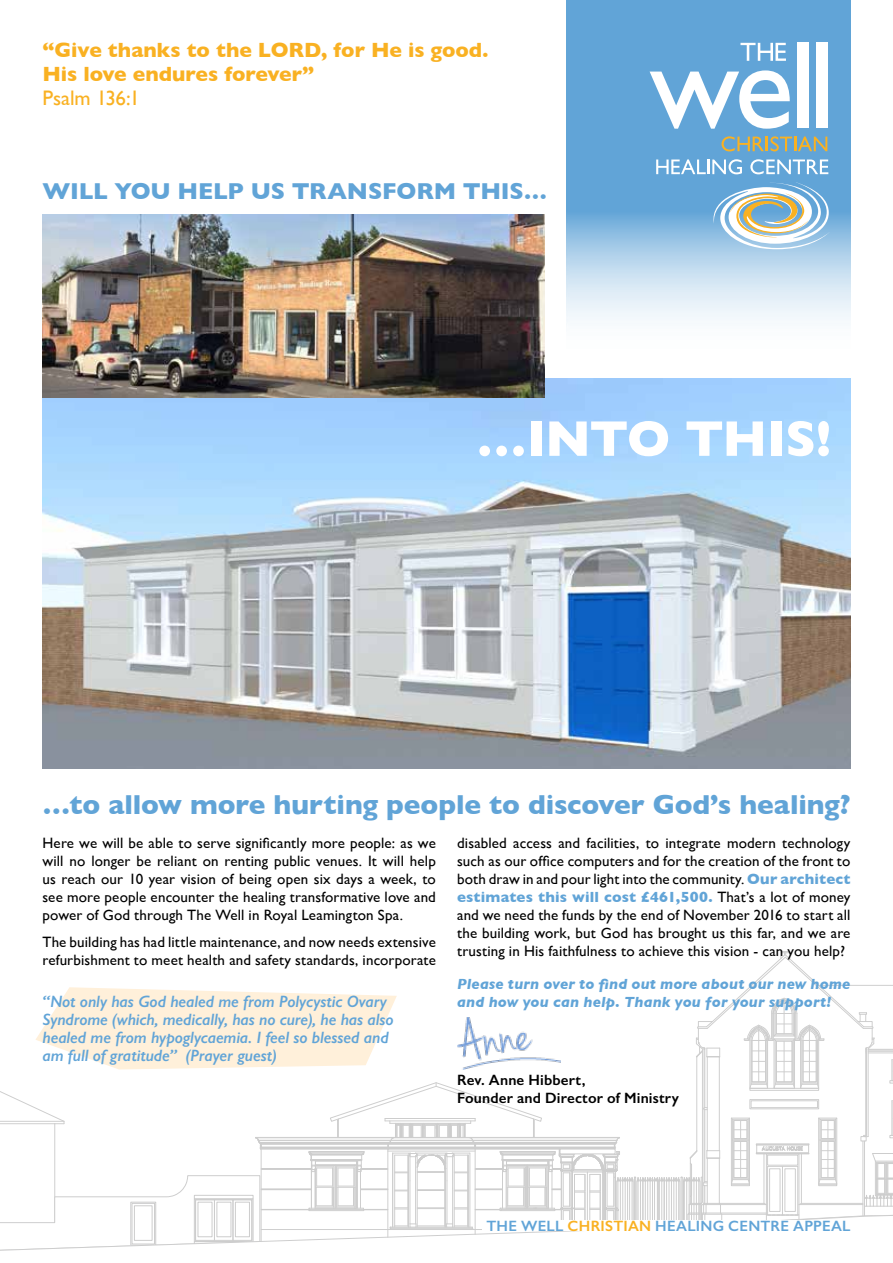
<style>
.page{position:relative;width:893px;height:1263px;background:#fff}
.page>*{position:absolute;margin:0;border:0;box-sizing:border-box;transform-origin:0 0}
.t1{font:700 50.85px "Gill Sans";letter-spacing:-.02em;color:#fff}
.t2{font:700 27.9px "Gill Sans";letter-spacing:-.005em;color:#61a4d7}
.t3{font:700 23.4px "Gill Sans";letter-spacing:-.01em;color:#61a4d7}
.t4{font:700 21px/24px "Gill Sans";letter-spacing:-.005em;color:#f9b122}
.t5{font:21px "Gill Sans";letter-spacing:-.005em;color:#f9b122}
.t6{font:italic 600 16.5px/18px "Gill Sans";letter-spacing:-.01em;color:#61a4d7}
.t7{font:15px/18px "Gill Sans";letter-spacing:.01em;color:#000;text-align:justify}
.t8{font:italic 700 15px/18px "Gill Sans";letter-spacing:.01em;color:#61a4d7}
.t9{font:600 15px/18px "Gill Sans";letter-spacing:.01em;color:#000}
.t10{font:600 15px "Gill Sans";letter-spacing:.015em;color:#61a4d7}
.s1{font-weight:700;color:#61a4d7}
.s2{color:#f9b122}
</style>
<div class="page">
<svg style="left:566px;top:0;width:284px;height:322px;fill:#61a4d7"></svg>
<svg style="left:709px;top:182px;width:121px;height:67px"></svg>
<svg style="left:650px;top:70px;width:140px;height:59px"></svg>
<div style="left:797px;top:43px;width:11px;height:85px;background:#fff"></div>
<div style="left:817px;top:43px;width:11px;height:85px;background:#fff"></div>
<svg style="left:721px;top:136px;width:106px;height:15px"></svg>
<svg style="left:656px;top:159px;width:50px;height:15px"></svg>
<hr style="left:707px;top:160px;width:3px;height:14px;background:#fff">
<svg style="left:712px;top:159px;width:30px;height:15px"></svg>
<svg style="left:750px;top:159px;width:78px;height:15px"></svg>
<svg style="left:740px;top:43px;width:46px;height:18px"></svg>
<img style="left:43px;top:378px;width:807px;height:391px">
<img style="left:43px;top:215px;width:501px;height:183px">
<svg style="left:0;top:951px;width:893px;height:300px"></svg>
<h3 class="t4" style="left:43px;top:37px;width:447px">“Give thanks to the LORD, for He is good.<br>His love endures forever”</h3>
<h3 class="t5" style="left:43px;top:85px;width:99px">Psalm 136:1</h3>
<h3 class="t3" style="left:43px;top:172px;width:506px">WILL YOU HELP US TRANSFORM THIS…</h3>
<h1 class="t1" style="left:476px;top:398px;width:356px">…INTO THIS!</h1>
<h2 class="t2" style="left:43px;top:783px;width:809px">…to allow more hurting people to discover God’s healing?</h2>
<p class="t7" style="left:43px;top:834px;width:395px">Here we will be able to serve significantly more people: as we will no longer be reliant on renting public venues. It will help us reach our 10 year vision of being open six days a week, to see more people encounter the healing transformative love and power of God through The Well in Royal Leamington Spa.</p>
<p class="t7" style="left:43px;top:932px;width:395px">The building has had little maintenance, and now needs extensive refurbishment to meet health and safety standards, incorporate</p>
<p class="t6" style="left:43px;top:992px;width:353px">“Not only has God healed me from Polycystic Ovary Syndrome (which, medically, has no cure), he has also healed me from hypoglycaemia. I feel so blessed and am full of gratitude” (Prayer guest)</p>
<p class="t7" style="left:457px;top:834px;width:395px">disabled access and facilities, to integrate modern technology such as our office computers and for the creation of the front to both draw in and pour light into the community. <span class="s1">Our architect estimates this will cost £461,500.</span> That’s a lot of money and we need the funds by the end of November 2016 to start all the building work, but God has brought us this far, and we are trusting in His faithfulness to achieve this vision - can you help?</p>
<p class="t8" style="left:457px;top:975px;width:395px">Please turn over to find out more about our new home and how you can help. Thank you for your support!</p>
<p class="t9" style="left:457px;top:1071px;width:223px">Rev. Anne Hibbert,<br>Founder and Director of Ministry</p>
<p class="t10" style="left:486px;top:1217px;width:365px">THE WELL <span class="s2">CHRISTIAN</span> HEALING CENTRE APPEAL</p>
</div>
